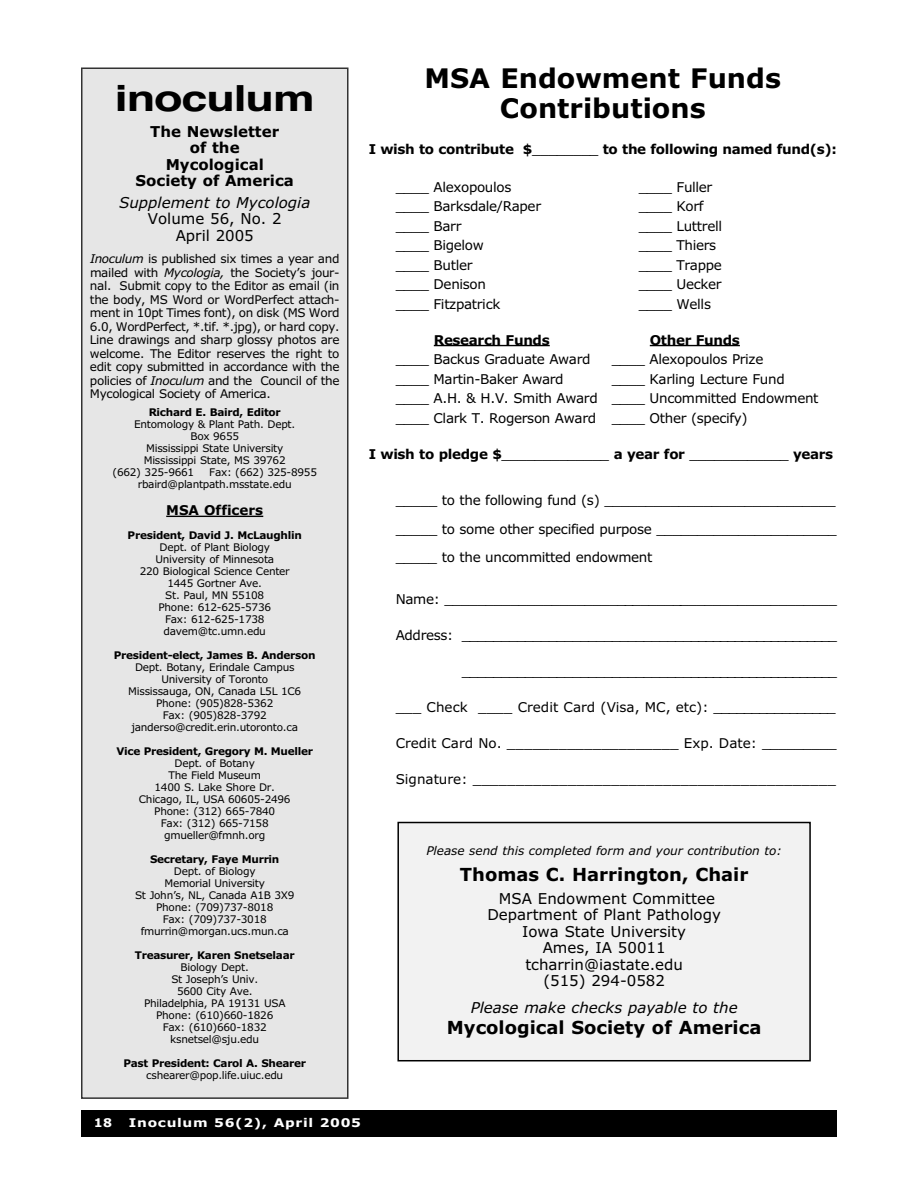
<style>
.page{position:relative;width:918px;height:1188px;background:#fff}
.page>*{position:absolute;margin:0;border:0;box-sizing:border-box;transform-origin:0 0}
.t1{font:700 36px "Helvetica";letter-spacing:-.025em;color:#000;scale:1.3 1}
.t2{font:700 27px/30px "Verdana";color:#000;text-align:center}
.t3{font:700 18px "Verdana";color:#000}
.t4{font:15px/16.5px "Verdana";color:#000;text-align:center}
.t5{font:italic 15px "Verdana";color:#000}
.t6{font:700 15px/16.5px "Verdana";color:#000;text-align:center}
.t7{font:13.5px/19.5px "Verdana";letter-spacing:-.025em;color:#000}
.t8{font:13.5px "Verdana";color:#000}
.t9{font:700 13.5px "Verdana";letter-spacing:-.025em;color:#000}
.t10{font:700 13.5px "Verdana";color:#000}
.t11{font:12px/13.5px "Verdana";letter-spacing:-.03em;color:#000;text-align:justify}
.t12{font:italic 12px "Verdana";color:#000}
.t13{font:700 12px "Verdana";letter-spacing:.05em;color:#fff;scale:1.15 1}
.t14{font:700 12px "Verdana";letter-spacing:.05em;color:#fff;scale:1.05 1}
.t15{font:10.5px/12px "Verdana";letter-spacing:-.025em;color:#000;text-align:center}
.t16{font:700 10.5px "Verdana";letter-spacing:-.025em;color:#000}
.s1{font-style:italic}
.s2{font-weight:400}
</style>
<div class="page">
<div style="left:81px;top:1110px;width:756px;height:27px;background:#000"></div>
<div style="left:82px;top:69px;width:265px;height:1028px;background:#e6e6e6"></div>
<hr style="left:166px;top:516px;width:97px;height:1px;background:#000">
<div style="left:81px;top:68px;width:268px;height:1031px;border:2px solid #333"></div>
<hr style="left:434px;top:345px;width:116px;height:1px;background:#000">
<hr style="left:650px;top:345px;width:90px;height:1px;background:#000">
<div style="left:399px;top:823px;width:410px;height:237px;background:#f2f2f2"></div>
<div style="left:397px;top:822px;width:414px;height:239px;border:2px solid #000"></div>
<h1 class="t1" style="left:115px;top:85px;width:155px">inoculum</h1>
<h3 class="t6" style="left:136px;top:124px;width:160px">The Newsletter<br>of the<br>Mycological<br>Society of America</h3>
<h3 class="t5" style="left:119px;top:197px;width:193px">Supplement to Mycologia</h3>
<h3 class="t4" style="left:148px;top:212px;width:135px">Volume 56, No. 2<br>April 2005</h3>
<p class="t11" style="left:90px;top:253px;width:251px"><span class="s1">Inoculum</span> is published six times a year and mailed with <span class="s1">Mycologia,</span> the Society’s jour&shy;nal. Submit copy to the Editor as email (in the body, MS Word or WordPerfect attach&shy;ment in 10pt Times font), on disk (MS Word 6.0, WordPerfect, *.tif. *.jpg), or hard copy.<br>Line drawings and sharp glossy photos are welcome. The Editor reserves the right to edit copy submitted in accordance with the policies of <span class="s1">Inoculum</span> and the Council of the Mycological Society of America.</p>
<p class="t16" style="left:149px;top:408px;width:134px">Richard E. Baird, Editor</p>
<p class="t15" style="left:134px;top:420px;width:163px">Entomology &amp; Plant Path. Dept.</p>
<p class="t15" style="left:190px;top:432px;width:50px">Box 9655</p>
<p class="t15" style="left:146px;top:444px;width:139px">Mississippi State University</p>
<p class="t15" style="left:144px;top:456px;width:143px">Mississippi State, MS 39762</p>
<p class="t15" style="left:113px;top:468px;width:83px">(662) 325-9661</p>
<p class="t15" style="left:138px;top:468px;width:181px;text-align:left;text-indent:71px">Fax: (662) 325-8955 rbaird@plantpath.msstate.edu</p>
<p class="t10" style="left:166px;top:505px;width:99px">MSA Officers</p>
<p class="t16" style="left:128px;top:531px;width:176px">President, David J. McLaughlin</p>
<p class="t15" style="left:140px;top:543px;width:151px">Dept. of Plant Biology<br>University of Minnesota<br>220 Biological Science Center<br>1445 Gortner Ave.<br>St. Paul, MN 55108<br>Phone: 612-625-5736<br>Fax: 612-625-1738 davem@tc.umn.edu</p>
<p class="t16" style="left:114px;top:651px;width:203px">President-elect, James B. Anderson</p>
<p class="t15" style="left:128px;top:663px;width:174px">Dept. Botany, Erindale Campus<br>University of Toronto<br>Mississauga, ON, Canada L5L 1C6<br>Phone: (905)828-5362<br>Fax: (905)828-3792 janderso@credit.erin.utoronto.ca</p>
<p class="t16" style="left:116px;top:747px;width:198px">Vice President, Gregory M. Mueller</p>
<p class="t15" style="left:139px;top:759px;width:153px">Dept. of Botany<br>The Field Museum<br>1400 S. Lake Shore Dr.<br>Chicago, IL, USA 60605-2496<br>Phone: (312) 665-7840<br>Fax: (312) 665-7158 gmueller@fmnh.org</p>
<p class="t16" style="left:150px;top:855px;width:131px">Secretary, Faye Murrin</p>
<p class="t15" style="left:135px;top:867px;width:161px">Dept. of Biology<br>Memorial University<br>St John’s, NL, Canada A1B 3X9<br>Phone: (709)737-8018<br>Fax: (709)737-3018 fmurrin@morgan.ucs.mun.ca</p>
<p class="t16" style="left:135px;top:951px;width:161px">Treasurer, Karen Snetselaar</p>
<p class="t15" style="left:144px;top:963px;width:143px">Biology Dept.<br>St Joseph’s Univ.<br>5600 City Ave.<br>Philadelphia, PA 19131 USA<br>Phone: (610)660-1826<br>Fax: (610)660-1832 ksnetsel@sju.edu</p>
<p class="t16" style="left:123px;top:1059px;width:184px">Past President: Carol A. Shearer</p>
<p class="t15" style="left:146px;top:1071px;width:139px">cshearer@pop.life.uiuc.edu</p>
<h2 class="t2" style="left:425px;top:66px;width:358px">MSA Endowment Funds<br>Contributions</h2>
<p class="t9" style="left:369px;top:144px;width:470px">I wish to contribute $<span class="s2">________</span> to the following named fund(s):</p>
<p class="t7" style="left:396px;top:178px;width:117px">____ Alexopoulos</p>
<p class="t7" style="left:639px;top:178px;width:75px">____ Fuller</p>
<p class="t7" style="left:396px;top:198px;width:147px">____ Barksdale/Raper</p>
<p class="t7" style="left:639px;top:198px;width:66px">____ Korf</p>
<p class="t7" style="left:396px;top:217px;width:67px">____ Barr</p>
<p class="t7" style="left:639px;top:217px;width:85px">____ Luttrell</p>
<p class="t7" style="left:396px;top:237px;width:90px">____ Bigelow</p>
<p class="t7" style="left:639px;top:237px;width:79px">____ Thiers</p>
<p class="t7" style="left:396px;top:256px;width:78px">____ Butler</p>
<p class="t7" style="left:639px;top:256px;width:85px">____ Trappe</p>
<p class="t7" style="left:396px;top:276px;width:92px">____ Denison</p>
<p class="t7" style="left:639px;top:276px;width:84px">____ Uecker</p>
<p class="t7" style="left:396px;top:295px;width:106px">____ Fitzpatrick</p>
<p class="t7" style="left:639px;top:295px;width:74px">____ Wells</p>
<p class="t9" style="left:434px;top:334px;width:117px">Research Funds</p>
<p class="t9" style="left:650px;top:334px;width:92px">Other Funds</p>
<p class="t7" style="left:396px;top:351px;width:196px">____ Backus Graduate Award</p>
<p class="t7" style="left:612px;top:351px;width:153px">____ Alexopoulos Prize</p>
<p class="t7" style="left:396px;top:370px;width:170px">____ Martin-Baker Award</p>
<p class="t7" style="left:396px;top:370px;width:424px;text-indent:216px">____ Karling Lecture Fund ____ A.H. &amp; H.V. Smith Award ____ Uncommitted Endowment ____ Clark T. Rogerson Award ____ Other (specify)</p>
<p class="t9" style="left:369px;top:448px;width:466px">I wish to pledge $<span class="s2">_____________</span> a year for <span class="s2">____________</span> years</p>
<p class="t7" style="left:396px;top:487px;width:443px;line-height:28.5px;text-align:justify">_____ to the following fund (s) ____________________________ _____ to some other specified purpose ______________________ _____ to the uncommitted endowment</p>
<p class="t7" style="left:396px;top:590px;width:443px">Name: ________________________________________________</p>
<p class="t7" style="left:396px;top:626px;width:443px">Address: _________________________________________________</p>
<p class="t7" style="left:462px;top:662px;width:377px">_________________________________________________</p>
<p class="t8" style="left:396px;top:701px;width:442px">___ Check ____ Credit Card (Visa, MC, etc): ________________</p>
<p class="t8" style="left:396px;top:737px;width:442px">Credit Card No. ____________________ Exp. Date: _________</p>
<p class="t8" style="left:396px;top:773px;width:442px">Signature: __________________________________________</p>
<p class="t12" style="left:426px;top:846px;width:357px">Please send this completed form and your contribution to:</p>
<h3 class="t3" style="left:460px;top:868px;width:290px">Thomas C. Harrington, Chair</h3>
<h3 class="t4" style="left:487px;top:891px;width:235px">MSA Endowment Committee<br>Department of Plant Pathology<br>Iowa State University<br>Ames, IA 50011 tcharrin@iastate.edu<br>(515) 294-0582</h3>
<h3 class="t5" style="left:471px;top:1001px;width:268px">Please make checks payable to the</h3>
<h3 class="t3" style="left:447px;top:1020px;width:316px">Mycological Society of America</h3>
<p class="t14" style="left:94px;top:1118px;width:19px">18</p>
<p class="t13" style="left:129px;top:1118px;width:203px">Inoculum 56(2), April 2005</p>
</div>
